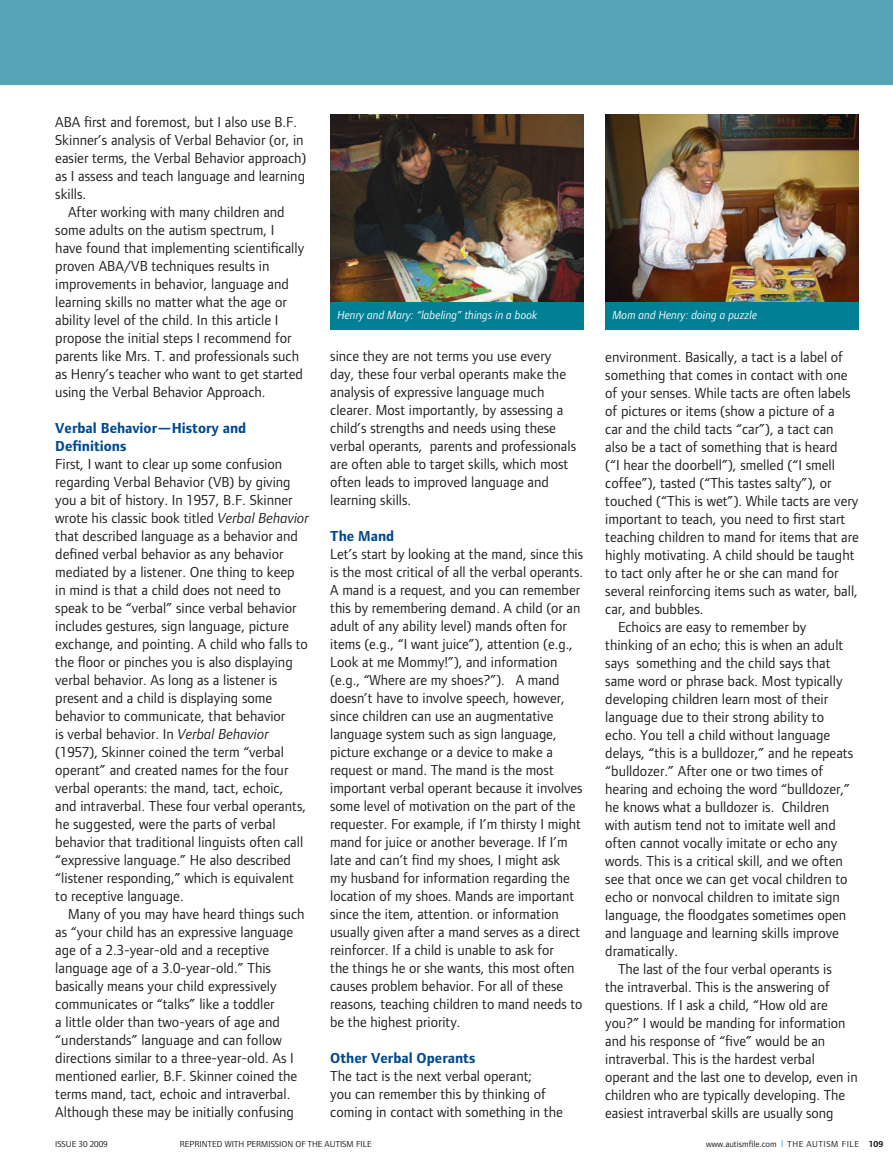
<style>
.page{position:relative;width:893px;height:1170px;background:#fff}
.page>*{position:absolute;margin:0;border:0;box-sizing:border-box;transform-origin:0 0}
.t1{font:15px/18px "Foundry Form Sans";color:#231f20}
.t2{font:700 15px/18px "Foundry Form Sans";color:#014990}
.t3{font:italic 12px "Foundry Form Sans";color:#fff;scale:.96 1}
.t4{font:9px "Foundry Form Sans";color:#231f20}
.s1{font-style:italic}
.s2{color:#007cc2}
.s3{font-weight:700}
</style>
<div class="page">
<div style="left:0;top:0;width:893px;height:85px;background:#55a3b6"></div>
<img style="left:330px;top:115px;width:254px;height:187px">
<div style="left:330px;top:302px;width:254px;height:27px;background:#007f95"></div>
<img style="left:605px;top:115px;width:254px;height:187px">
<div style="left:605px;top:302px;width:254px;height:27px;background:#007f95"></div>
<p class="t1" style="left:55px;top:113px;width:253px">ABA first and foremost, but I also use B.F.<br>Skinner’s analysis of Verbal Behavior (or, in easier terms, the Verbal Behavior approach) as I assess and teach language and learning skills.</p>
<p class="t1" style="left:55px;top:203px;width:250px;text-indent:13px">After working with many children and some adults on the autism spectrum, I have found that implementing scientifically proven ABA/VB techniques results in improvements in behavior, language and learning skills no matter what the age or ability level of the child. In this article I propose the initial steps I recommend for parents like Mrs. T. and professionals such as Henry’s teacher who want to get started using the Verbal Behavior Approach.</p>
<p class="t2" style="left:55px;top:419px;width:193px">Verbal Behavior—History and<br>Definitions</p>
<p class="t1" style="left:55px;top:455px;width:255px">First, I want to clear up some confusion regarding Verbal Behavior (VB) by giving you a bit of history. In 1957, B.F. Skinner wrote his classic book titled <span class="s1">Verbal Behavior </span>that described language as a behavior and defined verbal behavior as any behavior mediated by a listener. One thing to keep in mind is that a child does not need to speak to be “verbal” since verbal behavior includes gestures, sign language, picture exchange, and pointing. A child who falls to the floor or pinches you is also displaying verbal behavior. As long as a listener is present and a child is displaying some behavior to communicate, that behavior<br>is verbal behavior. In <span class="s1">Verbal Behavior </span>(1957), Skinner coined the term “verbal operant” and created names for the four verbal operants: the mand, tact, echoic,<br>and intraverbal. These four verbal operants, he suggested, were the parts of verbal behavior that traditional linguists often call “expressive language.” He also described “listener responding,” which is equivalent to receptive language.</p>
<p class="t1" style="left:55px;top:905px;width:251px;text-indent:13px">Many of you may have heard things such as “your child has an expressive language age of a 2.3-year-old and a receptive language age of a 3.0-year-old.” This basically means your child expressively communicates or “talks” like a toddler<br>a little older than two-years of age and “understands” language and can follow directions similar to a three-year-old. As I mentioned earlier, B.F. Skinner coined the terms mand, tact, echoic and intraverbal.<br>Although these may be initially confusing</p>
<p class="t3" style="left:337px;top:308px;width:210px">Henry and Mary: “labeling” things in a book</p>
<p class="t3" style="left:612px;top:308px;width:152px">Mom and Henry: doing a puzzle</p>
<p class="t1" style="left:330px;top:347px;width:247px">since they are not terms you use every day, these four verbal operants make the analysis of expressive language much clearer. Most importantly, by assessing a child’s strengths and needs using these verbal operants, parents and professionals are often able to target skills, which most often leads to improved language and learning skills.</p>
<p class="t2" style="left:330px;top:527px;width:66px">The Mand</p>
<p class="t1" style="left:330px;top:545px;width:254px">Let’s start by looking at the mand, since this is the most critical of all the verbal operants.<br>A mand is a request, and you can remember this by remembering demand. A child (or an adult of any ability level) mands often for items (e.g., “I want juice”), attention (e.g., Look at me Mommy!”), and information (e.g., “Where are my shoes?”). A mand doesn’t have to involve speech, however, since children can use an augmentative language system such as sign language, picture exchange or a device to make a request or mand. The mand is the most important verbal operant because it involves some level of motivation on the part of the requester. For example, if I’m thirsty I might mand for juice or another beverage. If I’m late and can’t find my shoes, I might ask<br>my husband for information regarding the location of my shoes. Mands are important since the item, attention. or information usually given after a mand serves as a direct reinforcer. If a child is unable to ask for<br>the things he or she wants, this most often causes problem behavior. For all of these reasons, teaching children to mand needs to be the highest priority.</p>
<p class="t2" style="left:330px;top:1049px;width:147px">Other Verbal Operants</p>
<p class="t1" style="left:330px;top:1067px;width:234px">The tact is the next verbal operant;<br>you can remember this by thinking of coming in contact with something in the</p>
<p class="t1" style="left:605px;top:347px;width:239px">environment. Basically, a tact is a label of</p>
<p class="t1" style="left:605px;top:365px;width:244px">something that comes in contact with one</p>
<p class="t1" style="left:605px;top:383px;width:247px">of your senses. While tacts are often labels</p>
<p class="t1" style="left:605px;top:401px;width:231px">of pictures or items (show a picture of a</p>
<p class="t1" style="left:605px;top:419px;width:230px">car and the child tacts “car”), a tact can</p>
<p class="t1" style="left:605px;top:437px;width:234px">also be a tact of something that is heard</p>
<p class="t1" style="left:605px;top:455px;width:231px">(“I hear the doorbell”), smelled (“I smell</p>
<p class="t1" style="left:605px;top:473px;width:228px">coffee”), tasted (“This tastes salty”), or</p>
<p class="t1" style="left:605px;top:491px;width:255px">touched (“This is wet”). While tacts are very</p>
<p class="t1" style="left:605px;top:509px;width:242px">important to teach, you need to first start</p>
<p class="t1" style="left:605px;top:527px;width:255px">teaching children to mand for items that are</p>
<p class="t1" style="left:605px;top:545px;width:251px">highly motivating. A child should be taught</p>
<p class="t1" style="left:605px;top:563px;width:235px">to tact only after he or she can mand for</p>
<p class="t1" style="left:605px;top:581px;width:254px">several reinforcing items such as water, ball,</p>
<p class="t1" style="left:605px;top:599px;width:100px">car, and bubbles.</p>
<p class="t1" style="left:618px;top:617px;width:190px">Echoics are easy to remember by</p>
<p class="t1" style="left:605px;top:635px;width:240px">thinking of an echo; this is when an adult</p>
<p class="t1" style="left:605px;top:653px;width:227px">says something and the child says that</p>
<p class="t1" style="left:605px;top:671px;width:239px">same word or phrase back. Most typically</p>
<p class="t1" style="left:605px;top:689px;width:224px">developing children learn most of their</p>
<p class="t1" style="left:605px;top:707px;width:220px">language due to their strong ability to</p>
<p class="t1" style="left:605px;top:725px;width:226px">echo. You tell a child without language</p>
<p class="t1" style="left:605px;top:743px;width:249px">delays, “this is a bulldozer,” and he repeats</p>
<p class="t1" style="left:605px;top:761px;width:220px">“bulldozer.” After one or two times of</p>
<p class="t1" style="left:605px;top:779px;width:246px">hearing and echoing the word “bulldozer,”</p>
<p class="t1" style="left:605px;top:797px;width:226px">he knows what a bulldozer is. Children</p>
<p class="t1" style="left:605px;top:815px;width:232px">with autism tend not to imitate well and</p>
<p class="t1" style="left:605px;top:833px;width:233px">often cannot vocally imitate or echo any</p>
<p class="t1" style="left:605px;top:851px;width:239px">words. This is a critical skill, and we often</p>
<p class="t1" style="left:605px;top:869px;width:244px">see that once we can get vocal children to</p>
<p class="t1" style="left:605px;top:887px;width:236px">echo or nonvocal children to imitate sign</p>
<p class="t1" style="left:605px;top:905px;width:243px">language, the floodgates sometimes open</p>
<p class="t1" style="left:605px;top:923px;width:235px">and language and learning skills improve</p>
<p class="t1" style="left:605px;top:941px;width:74px">dramatically.</p>
<p class="t1" style="left:618px;top:959px;width:215px">The last of the four verbal operants is</p>
<p class="t1" style="left:605px;top:977px;width:226px">the intraverbal. This is the answering of</p>
<p class="t1" style="left:605px;top:995px;width:224px">questions. If I ask a child, “How old are</p>
<p class="t1" style="left:605px;top:1013px;width:242px">you?” I would be manding for information</p>
<p class="t1" style="left:605px;top:1031px;width:221px">and his response of “five” would be an</p>
<p class="t1" style="left:605px;top:1049px;width:211px">intraverbal. This is the hardest verbal</p>
<p class="t1" style="left:605px;top:1067px;width:254px">operant and the last one to develop, even in</p>
<p class="t1" style="left:605px;top:1085px;width:241px">children who are typically developing. The</p>
<p class="t1" style="left:605px;top:1103px;width:230px">easiest intraverbal skills are usually song</p>
<p class="t4" style="left:55px;top:1138px;width:54px">ISSUE 30 2009</p>
<p class="t4" style="left:180px;top:1138px;width:193px">REPRINTED WITH PERMISSION OF THE AUTISM FILE</p>
<p class="t4" style="left:706px;top:1138px;width:179px">www.autismfile.com <span class="s2">|</span> THE AUTISM FILE <span class="s3">109</span></p>
</div>
